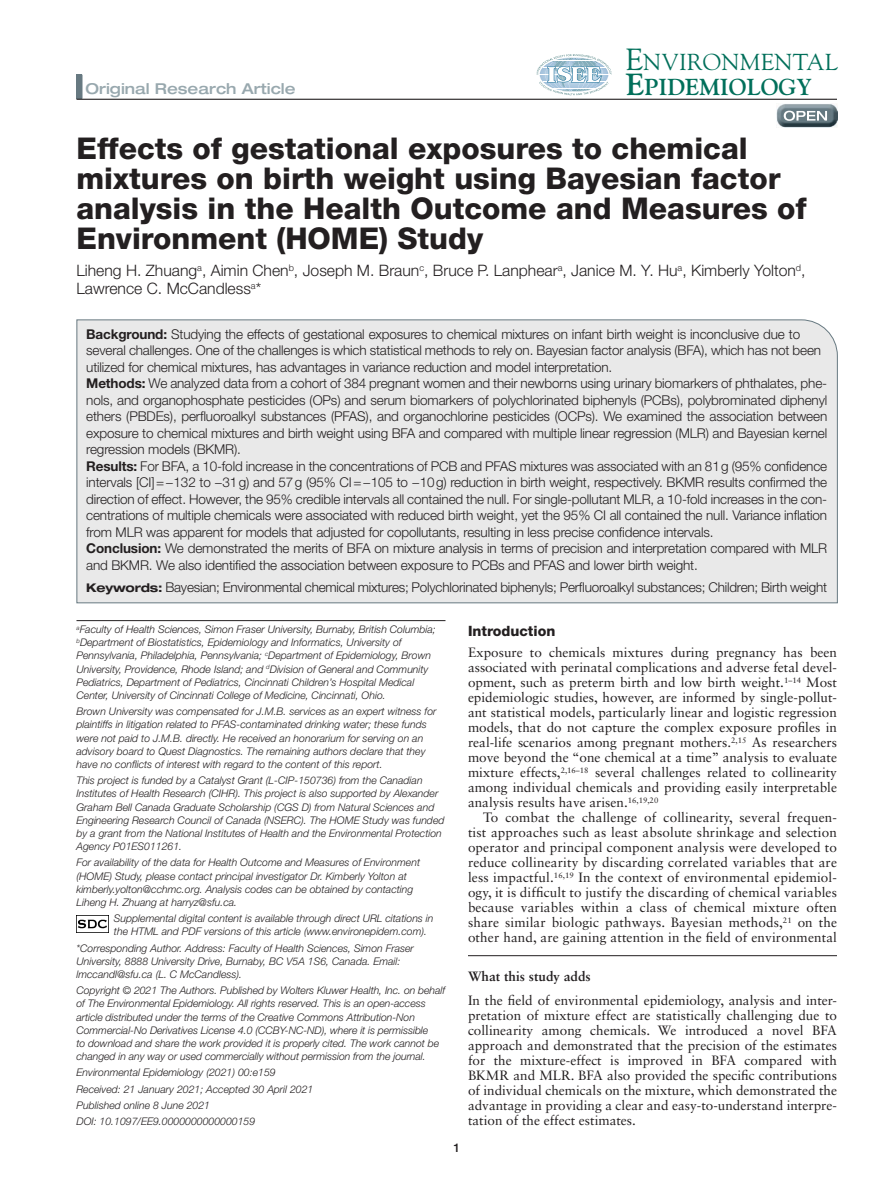
<style>
.page{position:relative;width:891px;height:1188px;background:#fff}
.page>*{position:absolute;margin:0;border:0;box-sizing:border-box;transform-origin:0 0}
.t1{font:800 30px/30px "Helvetica Neue LT Std";color:#231f20}
.t2{font:22.95px/25.2px "Goudy";letter-spacing:.01em;color:#016f5a}
.t3{font:300 15.75px/18px "Helvetica Neue LT Std";color:#231f20}
.t4{font:500 expanded 15px "Helvetica Neue LT Std";color:#98a8ae}
.t5{font:800 14.25px "Helvetica Neue LT Std";color:#231f20}
.t6{font:300 13.5px/16.5px "Helvetica Neue LT Std";letter-spacing:-.01em;color:#231f20}
.t7{font:13.5px/15px "Sabon LT Std";color:#231f20;text-align:justify}
.t8{font:700 13.5px "Sabon LT Std";color:#231f20}
.t9{font:500 12px "Helvetica Neue LT Std";color:#231f20}
.t10{font:italic 300 10.5px/13.2px "Helvetica Neue LT Std";color:#231f20}
.s1{font-size:30.45px}
.s2{font-weight:700;font-size:30.45px}
.s3{font-weight:700}
.s4{font-weight:700;font-stretch:expanded;font-size:12px}
</style>
<div class="page">
<div style="left:76px;top:74px;width:6px;height:25px;background:#677981"></div>
<hr style="left:76px;top:99px;width:761px;height:1px;background:#231f20">
<img style="left:776px;top:104px;width:61px;height:24px">
<svg style="left:784px;top:111px;width:43px;height:10px"></svg>
<svg style="left:536px;top:54px;width:76px;height:42px"></svg>
<hr style="left:468px;top:955px;width:369px;height:1px;background:#231f20">
<hr style="left:76px;top:620px;width:370px;height:1px;background:#231f20">
<div style="left:76px;top:319px;width:762px;height:285px;background:#e9e9e9"></div>
<img style="left:76px;top:916px;width:33px;height:17px">
<h3 class="t4" style="left:86px;top:80px;width:212px">Original Research Article</h3>
<h2 class="t2" style="left:626px;top:49px;width:214px"><span class="s1">E</span>NVIRONMENTAL<br><span class="s2">E</span><span class="s3">PIDEMIOLOGY</span></h2>
<h1 class="t1" style="left:76px;top:134px;width:732px">Effects of gestational exposures to chemical mixtures on birth weight using Bayesian factor analysis in the Health Outcome and Measures of Environment (HOME) Study</h1>
<h3 class="t3" style="left:76px;top:261px;width:731px">Liheng H. Zhuang<sup>a</sup>, Aimin Chen<sup>b</sup>, Joseph M. Braun<sup>c</sup>, Bruce P. Lanphear<sup>a</sup>, Janice M. Y. Hu<sup>a</sup>, Kimberly Yolton<sup>d</sup>,<br>Lawrence C. McCandless<sup>a</sup>*</h3>
<p class="t6" style="left:86px;top:326px;width:743px"><span class="s3">Background:</span> Studying the effects of gestational exposures to chemical mixtures on infant birth weight is inconclusive due to several challenges. One of the challenges is which statistical methods to rely on. Bayesian factor analysis (BFA), which has not been utilized for chemical mixtures, has advantages in variance reduction and model interpretation.<br><span class="s3">Methods:</span> We analyzed data from a cohort of 384 pregnant women and their newborns using urinary biomarkers of phthalates, phe&shy;nols, and organophosphate pesticides (OPs) and serum biomarkers of polychlorinated biphenyls (PCBs), polybrominated diphenyl ethers (PBDEs), perfluoroalkyl substances (PFAS), and organochlorine pesticides (OCPs). We examined the association between exposure to chemical mixtures and birth weight using BFA and compared with multiple linear regression (MLR) and Bayesian kernel regression models (BKMR).<br><span class="s3">Results:</span> For BFA, a 10-fold increase in the concentrations of PCB and PFAS mixtures was associated with an 81g (95% confidence intervals [CI]=−132 to −31g) and 57g (95% CI=−105 to −10g) reduction in birth weight, respectively. BKMR results confirmed the direction of effect. However, the 95% credible intervals all contained the null. For single-pollutant MLR, a 10-fold increases in the con&shy;centrations of multiple chemicals were associated with reduced birth weight, yet the 95% CI all contained the null. Variance inflation from MLR was apparent for models that adjusted for copollutants, resulting in less precise confidence intervals.<br><span class="s3">Conclusion:</span> We demonstrated the merits of BFA on mixture analysis in terms of precision and interpretation compared with MLR and BKMR. We also identified the association between exposure to PCBs and PFAS and lower birth weight.</p>
<p class="t6" style="left:86px;top:579px;width:743px"><span class="s4">Keywords:</span> Bayesian; Environmental chemical mixtures; Polychlorinated biphenyls; Perfluoroalkyl substances; Children; Birth weight</p>
<p class="t10" style="left:76px;top:623px;width:361px"><sup>a</sup>Faculty of Health Sciences, Simon Fraser University, Burnaby, British Columbia; <sup>b</sup>Department of Biostatistics, Epidemiology and Informatics, University of Pennsylvania, Philadelphia, Pennsylvania; <sup>c</sup>Department of Epidemiology, Brown University, Providence, Rhode Island; and <sup>d</sup>Division of General and Community Pediatrics, Department of Pediatrics, Cincinnati Children’s Hospital Medical Center, University of Cincinnati College of Medicine, Cincinnati, Ohio.</p>
<p class="t10" style="left:77px;top:705px;width:361px">Brown University was compensated for J.M.B. services as an expert witness for plaintiffs in litigation related to PFAS-contaminated drinking water; these funds were not paid to J.M.B. directly. He received an honorarium for serving on an advisory board to Quest Diagnostics. The remaining authors declare that they have no conflicts of interest with regard to the content of this report.</p>
<p class="t10" style="left:77px;top:774px;width:369px">This project is funded by a Catalyst Grant (L-CIP-150736) from the Canadian Institutes of Health Research (CIHR). This project is also supported by Alexander Graham Bell Canada Graduate Scholarship (CGS D) from Natural Sciences and Engineering Research Council of Canada (NSERC). The HOME Study was funded by a grant from the National Institutes of Health and the Environmental Protection Agency P01ES011261.</p>
<p class="t10" style="left:77px;top:856px;width:345px">For availability of the data for Health Outcome and Measures of Environment (HOME) Study, please contact principal investigator Dr. Kimberly Yolton at kimberly.yolton@cchmc.org. Analysis codes can be obtained by contacting Liheng H. Zhuang at harryz@sfu.ca.</p>
<p class="t10" style="left:114px;top:912px;width:321px">Supplemental digital content is available through direct URL citations in the HTML and PDF versions of this article (www.environepidem.com).</p>
<p class="t10" style="left:77px;top:941px;width:339px">*Corresponding Author. Address: Faculty of Health Sciences, Simon Fraser<br>University, 8888 University Drive, Burnaby, BC V5A 1S6, Canada. Email: lmccandl@sfu.ca (L. C McCandless).</p>
<p class="t10" style="left:77px;top:984px;width:370px">Copyright © 2021 The Authors. Published by Wolters Kluwer Health, Inc. on behalf of The Environmental Epidemiology. All rights reserved. This is an open-access article distributed under the terms of the Creative Commons Attribution-Non Commercial-No Derivatives License 4.0 (CCBY-NC-ND), where it is permissible<br>to download and share the work provided it is properly cited. The work cannot be changed in any way or used commercially without permission from the journal.</p>
<p class="t10" style="left:77px;top:1064px;width:238px;line-height:16.2px">Environmental Epidemiology (2021) 00:e159<br>Received: 21 January 2021; Accepted 30 April 2021<br>Published online 8 June 2021<br>DOI: 10.1097/EE9.0000000000000159</p>
<p class="t9" style="left:453px;top:1140px;width:8px">1</p>
<h3 class="t5" style="left:468px;top:623px;width:89px">Introduction</h3>
<p class="t7" style="left:468px;top:645px;width:371px">Exposure to chemicals mixtures during pregnancy has been associated with perinatal complications and adverse fetal devel&shy;opment, such as preterm birth and low birth weight.<sup>1–14</sup> Most epidemiologic studies, however, are informed by single-pollut&shy;ant statistical models, particularly linear and logistic regression models, that do not capture the complex exposure profiles in real-life scenarios among pregnant mothers.<sup>2,15</sup> As researchers move beyond the “one chemical at a time” analysis to evaluate mixture effects,<sup>2,16–18</sup> several challenges related to collinearity among individual chemicals and providing easily interpretable analysis results have arisen.<sup>16,19,20</sup></p>
<p class="t7" style="left:468px;top:810px;width:371px;text-indent:15px">To combat the challenge of collinearity, several frequen&shy;tist approaches such as least absolute shrinkage and selection operator and principal component analysis were developed to reduce collinearity by discarding correlated variables that are less impactful.<sup>16,19</sup> In the context of environmental epidemiol&shy;ogy, it is difficult to justify the discarding of chemical variables because variables within a class of chemical mixture often share similar biologic pathways. Bayesian methods,<sup>21</sup> on the other hand, are gaining attention in the field of environmental</p>
<p class="t8" style="left:468px;top:968px;width:124px">What this study adds</p>
<p class="t7" style="left:468px;top:992px;width:371px">In the field of environmental epidemiology, analysis and inter&shy;pretation of mixture effect are statistically challenging due to collinearity among chemicals. We introduced a novel BFA approach and demonstrated that the precision of the estimates for the mixture-effect is improved in BFA compared with BKMR and MLR. BFA also provided the specific contributions of individual chemicals on the mixture, which demonstrated the advantage in providing a clear and easy-to-understand interpre&shy;tation of the effect estimates.</p>
</div>
